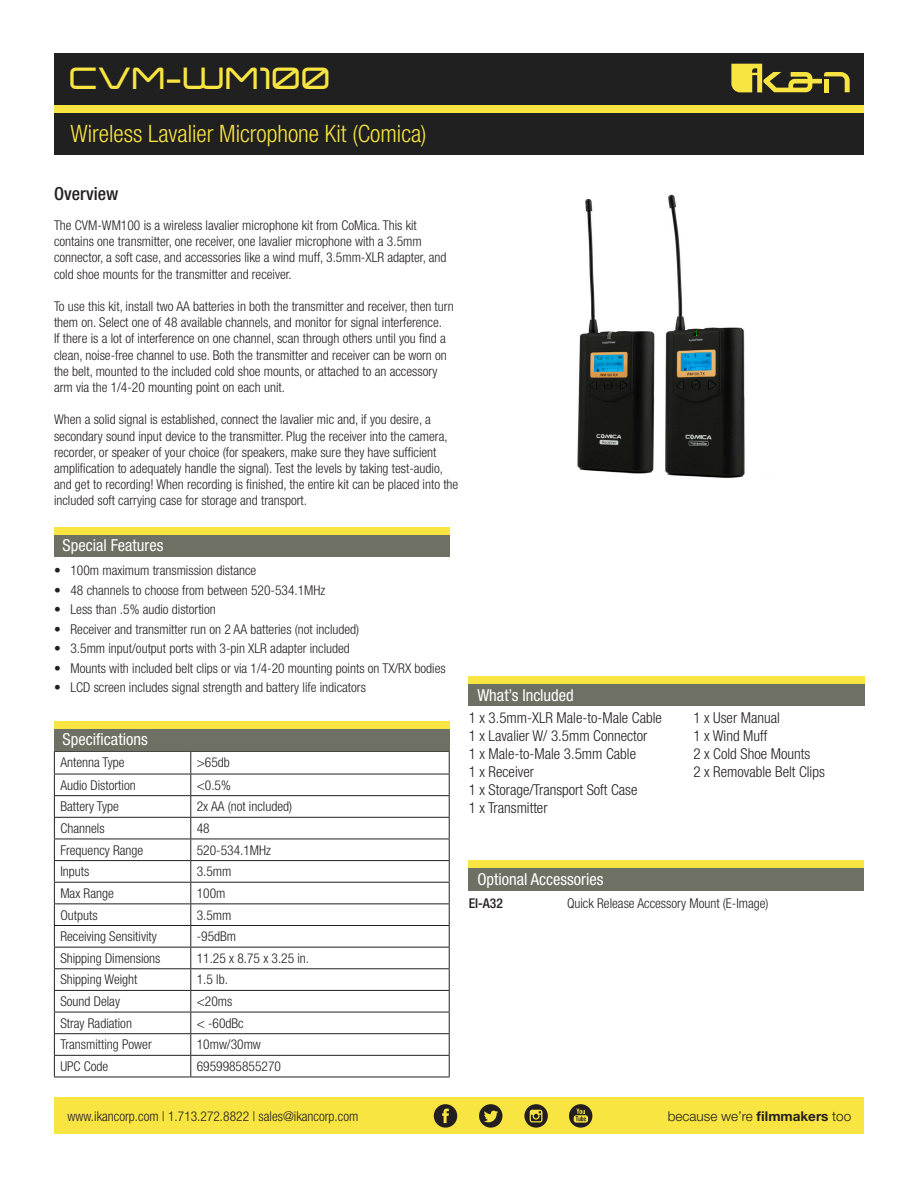
<style>
.page{position:relative;width:918px;height:1188px;background:#fff}
.page>*{position:absolute;margin:0;border:0;box-sizing:border-box;transform-origin:0 0}
.t1{font:700 30px "Expansiva";color:#f8e541}
.t2{font:300 condensed 24px "Helvetica Neue LT Std";color:#f8e541}
.t3{font:500 condensed 18px "Helvetica Neue LT Std";color:#231f20}
.t4{font:condensed 16.5px "Helvetica Neue LT Std";color:#fff}
.t5{font:300 condensed 15px "Helvetica Neue LT Std";color:#231f20}
.t6{font:300 condensed 13.5px/16.2px "Helvetica Neue LT Std";color:#231f20}
.t7{font:300 condensed 13.5px "Helvetica Neue LT Std";color:#212020}
.t8{font:300 13.5px "Helvetica Neue LT Std";color:#231f20}
.t9{font:500 condensed 13.5px "Helvetica Neue LT Std";color:#231f20}
.s1{font-weight:700}
</style>
<div class="page">
<div style="left:54px;top:1098px;width:810px;height:36px;background:#f8e541"></div>
<div style="left:55px;top:53px;width:809px;height:102px;background:#212020"></div>
<div style="left:55px;top:105px;width:809px;height:7px;background:#f8e541"></div>
<svg style="left:434px;top:1104px;width:23px;height:24px"></svg>
<svg style="left:569px;top:1104px;width:23px;height:24px"></svg>
<svg style="left:524px;top:1104px;width:24px;height:24px"></svg>
<svg style="left:479px;top:1104px;width:23px;height:24px"></svg>
<svg style="left:731px;top:64px;width:119px;height:28px"></svg>
<svg style="left:55px;top:796px;width:394px;height:237px"></svg>
<hr style="left:54px;top:751px;width:137px;height:1px;background:#231f20">
<hr style="left:191px;top:751px;width:259px;height:1px;background:#231f20">
<hr style="left:54px;top:774px;width:137px;height:1px;background:#231f20">
<hr style="left:191px;top:774px;width:259px;height:1px;background:#231f20">
<hr style="left:54px;top:795px;width:137px;height:1px;background:#231f20">
<hr style="left:191px;top:795px;width:259px;height:1px;background:#231f20">
<hr style="left:54px;top:817px;width:137px;height:1px;background:#231f20">
<hr style="left:191px;top:817px;width:259px;height:1px;background:#231f20">
<hr style="left:54px;top:839px;width:137px;height:1px;background:#231f20">
<hr style="left:191px;top:839px;width:259px;height:1px;background:#231f20">
<hr style="left:54px;top:860px;width:137px;height:1px;background:#231f20">
<hr style="left:191px;top:860px;width:259px;height:1px;background:#231f20">
<hr style="left:54px;top:882px;width:137px;height:1px;background:#231f20">
<hr style="left:191px;top:882px;width:259px;height:1px;background:#231f20">
<hr style="left:54px;top:903px;width:137px;height:1px;background:#231f20">
<hr style="left:191px;top:903px;width:259px;height:1px;background:#231f20">
<hr style="left:54px;top:925px;width:137px;height:1px;background:#231f20">
<hr style="left:191px;top:925px;width:259px;height:1px;background:#231f20">
<hr style="left:54px;top:947px;width:137px;height:1px;background:#231f20">
<hr style="left:191px;top:947px;width:259px;height:1px;background:#231f20">
<hr style="left:54px;top:968px;width:137px;height:1px;background:#231f20">
<hr style="left:191px;top:968px;width:259px;height:1px;background:#231f20">
<hr style="left:54px;top:990px;width:137px;height:1px;background:#231f20">
<hr style="left:191px;top:990px;width:259px;height:1px;background:#231f20">
<hr style="left:54px;top:1012px;width:137px;height:1px;background:#231f20">
<hr style="left:191px;top:1012px;width:259px;height:1px;background:#231f20">
<hr style="left:54px;top:1033px;width:137px;height:1px;background:#231f20">
<hr style="left:191px;top:1033px;width:259px;height:1px;background:#231f20">
<hr style="left:54px;top:1055px;width:137px;height:1px;background:#231f20">
<svg style="left:54px;top:752px;width:1px;height:325px"></svg>
<hr style="left:191px;top:1055px;width:259px;height:1px;background:#231f20">
<svg style="left:190px;top:752px;width:1px;height:325px"></svg>
<svg style="left:449px;top:752px;width:1px;height:325px"></svg>
<hr style="left:54px;top:1077px;width:137px;height:1px;background:#231f20">
<hr style="left:191px;top:1077px;width:259px;height:1px;background:#231f20">
<div style="left:469px;top:864px;width:395px;height:26px;background:#6d7062"></div>
<div style="left:469px;top:679px;width:396px;height:27px;background:#6d7062"></div>
<div style="left:54px;top:724px;width:396px;height:27px;background:#6d7062"></div>
<div style="left:54px;top:531px;width:396px;height:26px;background:#6d7062"></div>
<div style="left:469px;top:676px;width:396px;height:7px;background:#f8e541"></div>
<div style="left:54px;top:721px;width:396px;height:7px;background:#f8e541"></div>
<div style="left:54px;top:528px;width:396px;height:7px;background:#f8e541"></div>
<div style="left:469px;top:861px;width:395px;height:7px;background:#f8e541"></div>
<img style="left:577px;top:194px;width:168px;height:284px">
<p class="t1" style="left:70px;top:59px;width:263px">CVM-WM100</p>
<p class="t2" style="left:70px;top:120px;width:358px">Wireless Lavalier Microphone Kit (Comica)</p>
<p class="t3" style="left:54px;top:182px;width:66px">Overview</p>
<p class="t6" style="left:54px;top:217px;width:394px">The CVM-WM100 is a wireless lavalier microphone kit from CoMica. This kit contains one transmitter, one receiver, one lavalier microphone with a 3.5mm connector, a soft case, and accessories like a wind muff, 3.5mm-XLR adapter, and cold shoe mounts for the transmitter and receiver.</p>
<p class="t6" style="left:54px;top:298px;width:401px">To use this kit, install two AA batteries in both the transmitter and receiver, then turn them on. Select one of 48 available channels, and monitor for signal interference.<br>If there is a lot of interference on one channel, scan through others until you find a clean, noise-free channel to use. Both the transmitter and receiver can be worn on the belt, mounted to the included cold shoe mounts, or attached to an accessory arm via the 1/4-20 mounting point on each unit.</p>
<p class="t6" style="left:54px;top:411px;width:406px">When a solid signal is established, connect the lavalier mic and, if you desire, a secondary sound input device to the transmitter. Plug the receiver into the camera, recorder, or speaker of your choice (for speakers, make sure they have sufficient amplification to adequately handle the signal). Test the levels by taking test-audio, and get to recording! When recording is finished, the entire kit can be placed into the included soft carrying case for storage and transport.</p>
<p class="t4" style="left:63px;top:536px;width:102px">Special Features</p>
<p class="t6" style="left:54px;top:562px;width:204px">• 100m maximum transmission distance</p>
<p class="t6" style="left:54px;top:582px;width:273px">• 48 channels to choose from between 520-534.1MHz</p>
<p class="t6" style="left:54px;top:601px;width:163px">• Less than .5% audio distortion</p>
<p class="t6" style="left:54px;top:621px;width:307px">• Receiver and transmitter run on 2 AA batteries (not included)</p>
<p class="t6" style="left:54px;top:640px;width:297px">• 3.5mm input/output ports with 3-pin XLR adapter included</p>
<p class="t6" style="left:54px;top:660px;width:393px">• Mounts with included belt clips or via 1/4-20 mounting points on TX/RX bodies</p>
<p class="t6" style="left:54px;top:679px;width:313px">• LCD screen includes signal strength and battery life indicators</p>
<p class="t4" style="left:63px;top:730px;width:87px">Specifications</p>
<p class="t7" style="left:60px;top:754px;width:66px">Antenna Type</p>
<p class="t7" style="left:197px;top:754px;width:35px">&gt;65db</p>
<p class="t7" style="left:60px;top:777px;width:77px">Audio Distortion</p>
<p class="t7" style="left:197px;top:777px;width:36px">&lt;0.5%</p>
<p class="t7" style="left:60px;top:799px;width:60px">Battery Type</p>
<p class="t7" style="left:197px;top:799px;width:97px">2x AA (not included)</p>
<p class="t7" style="left:60px;top:820px;width:46px">Channels</p>
<p class="t7" style="left:197px;top:820px;width:14px">48</p>
<p class="t7" style="left:60px;top:842px;width:84px">Frequency Range</p>
<p class="t7" style="left:197px;top:842px;width:76px">520-534.1MHz</p>
<p class="t7" style="left:60px;top:864px;width:30px">Inputs</p>
<p class="t7" style="left:197px;top:864px;width:36px">3.5mm</p>
<p class="t7" style="left:60px;top:885px;width:55px">Max Range</p>
<p class="t7" style="left:197px;top:885px;width:30px">100m</p>
<p class="t7" style="left:60px;top:907px;width:39px">Outputs</p>
<p class="t7" style="left:197px;top:907px;width:36px">3.5mm</p>
<p class="t7" style="left:60px;top:929px;width:98px">Receiving Sensitivity</p>
<p class="t7" style="left:197px;top:929px;width:41px">-95dBm</p>
<p class="t7" style="left:60px;top:950px;width:102px">Shipping Dimensions</p>
<p class="t7" style="left:197px;top:950px;width:114px">11.25 x 8.75 x 3.25 in.</p>
<p class="t7" style="left:60px;top:972px;width:79px">Shipping Weight</p>
<p class="t7" style="left:197px;top:972px;width:33px">1.5 lb.</p>
<p class="t7" style="left:60px;top:994px;width:61px">Sound Delay</p>
<p class="t7" style="left:197px;top:994px;width:37px">&lt;20ms</p>
<p class="t7" style="left:60px;top:1015px;width:73px">Stray Radiation</p>
<p class="t7" style="left:197px;top:1015px;width:49px">&lt; -60dBc</p>
<p class="t7" style="left:60px;top:1037px;width:93px">Transmitting Power</p>
<p class="t7" style="left:197px;top:1037px;width:66px">10mw/30mw</p>
<p class="t7" style="left:60px;top:1058px;width:49px">UPC Code</p>
<p class="t7" style="left:197px;top:1058px;width:86px">6959985855270</p>
<p class="t4" style="left:477px;top:685px;width:98px">What’s Included</p>
<p class="t5" style="left:469px;top:709px;width:195px">1 x 3.5mm-XLR Male-to-Male Cable</p>
<p class="t5" style="left:469px;top:727px;width:180px">1 x Lavalier W/ 3.5mm Connector</p>
<p class="t5" style="left:469px;top:745px;width:169px">1 x Male-to-Male 3.5mm Cable</p>
<p class="t5" style="left:469px;top:763px;width:67px">1 x Receiver</p>
<p class="t5" style="left:469px;top:781px;width:170px">1 x Storage/Transport Soft Case</p>
<p class="t5" style="left:469px;top:799px;width:80px">1 x Transmitter</p>
<p class="t5" style="left:693px;top:709px;width:88px">1 x User Manual</p>
<p class="t5" style="left:693px;top:727px;width:76px">1 x Wind Muff</p>
<p class="t5" style="left:693px;top:745px;width:118px">2 x Cold Shoe Mounts</p>
<p class="t5" style="left:693px;top:763px;width:133px">2 x Removable Belt Clips</p>
<p class="t4" style="left:477px;top:870px;width:128px">Optional Accessories</p>
<p class="t9" style="left:469px;top:895px;width:36px">EI-A32</p>
<p class="t6" style="left:567px;top:895px;width:203px">Quick Release Accessory Mount (E-Image)</p>
<p class="t6" style="left:68px;top:1108px;width:292px">www.ikancorp.com | 1.713.272.8822 | sales@ikancorp.com</p>
<p class="t8" style="left:668px;top:1108px;width:185px">because we’re <span class="s1">filmmakers</span> too</p>
</div>
